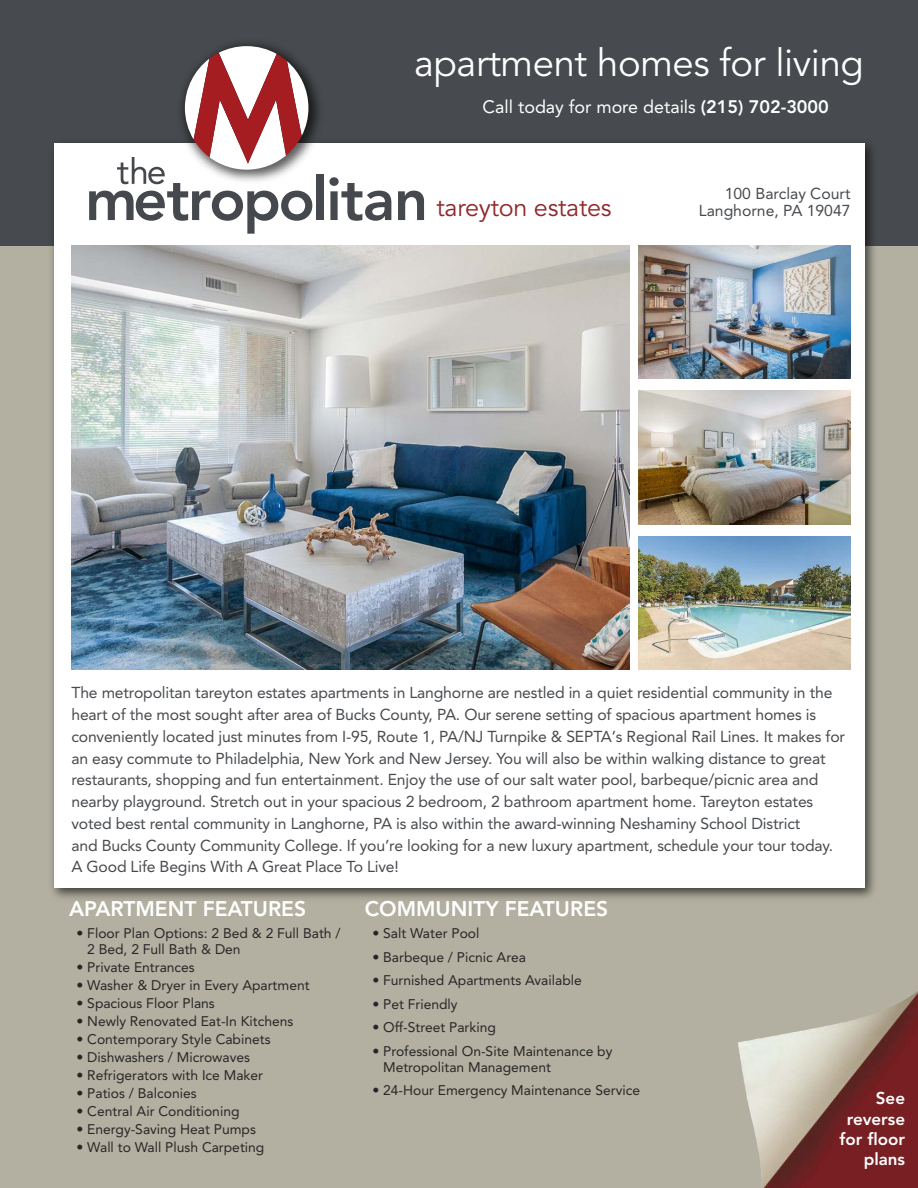
<style>
.page{position:relative;width:918px;height:1188px;background:#fff}
.page>*{position:absolute;margin:0;border:0;box-sizing:border-box;transform-origin:0 0}
.t1{font:38.25px "Avenir";letter-spacing:-.01em;color:#fff}
.t2{font:25.2px "Avenir";letter-spacing:-.01em;color:#902629}
.t3{font:800 21px "Avenir";color:#fff}
.t4{font:18px "Avenir";color:#fff}
.t5{font:800 16.95px/20.4px "Avenir";color:#fff;text-align:right}
.t6{font:15.75px/21.8px "Avenir";letter-spacing:-.01em;color:#474a4e;text-align:right}
.t7{font:13.8px/16px "Avenir";color:#272627}
.s1{font-weight:800}
</style>
<div class="page">
<div style="left:0;top:243px;width:918px;height:945px;background:#b3b0a1"></div>
<div style="left:0;top:0;width:918px;height:245px;background:#474a4e"></div>
<img style="left:45px;top:143px;width:836px;height:756px">
<div style="left:54px;top:143px;width:810px;height:745px;background:#fff"></div>
<img style="left:71px;top:245px;width:558px;height:425px">
<img style="left:638px;top:245px;width:212px;height:134px">
<img style="left:638px;top:391px;width:212px;height:133px">
<img style="left:638px;top:536px;width:212px;height:134px">
<img style="left:231px;top:44px;width:93px;height:152px">
<div style="left:317px;top:175px;width:7px;height:45px;background:#45484c"></div>
<svg style="left:329px;top:177px;width:62px;height:44px"></svg>
<svg style="left:398px;top:191px;width:26px;height:29px"></svg>
<svg style="left:89px;top:46px;width:223px;height:188px"></svg>
<img style="left:738px;top:991px;width:180px;height:197px">
<h1 class="t1" style="left:414px;top:47px;width:451px">apartment homes for living</h1>
<p class="t4" style="left:483px;top:99px;width:348px">Call today for more details <span class="s1">(215) 702-3000</span></p>
<h2 class="t2" style="left:436px;top:197px;width:177px">tareyton estates</h2>
<p class="t6" style="left:699px;top:186px;width:153px;line-height:17.4px">100 Barclay Court<br>Langhorne, PA 19047</p>
<p class="t6" style="left:71px;top:683px;width:775px;text-align:left">The metropolitan tareyton estates apartments in Langhorne are nestled in a quiet residential community in the heart of the most sought after area of Bucks County, PA. Our serene setting of spacious apartment homes is conveniently located just minutes from I-95, Route 1, PA/NJ Turnpike &amp; SEPTA’s Regional Rail Lines. It makes for an easy commute to Philadelphia, New York and New Jersey. You will also be within walking distance to great restaurants, shopping and fun entertainment. Enjoy the use of our salt water pool, barbeque/picnic area and nearby playground. Stretch out in your spacious 2 bedroom, 2 bathroom apartment home. Tareyton estates voted best rental community in Langhorne, PA is also within the award-winning Neshaminy School District<br>and Bucks County Community College. If you’re looking for a new luxury apartment, schedule your tour today.<br>A Good Life Begins With A Great Place To Live!</p>
<h3 class="t3" style="left:69px;top:900px;width:239px">APARTMENT FEATURES</h3>
<p class="t7" style="left:87px;top:927px;width:255px;text-indent:-11px">• Floor Plan Options: 2 Bed &amp; 2 Full Bath /<br>2 Bed, 2 Full Bath &amp; Den</p>
<p class="t7" style="left:77px;top:961px;width:120px">• Private Entrances</p>
<p class="t7" style="left:77px;top:979px;width:235px">• Washer &amp; Dryer in Every Apartment</p>
<p class="t7" style="left:77px;top:997px;width:140px">• Spacious Floor Plans</p>
<p class="t7" style="left:77px;top:1015px;width:218px">• Newly Renovated Eat-In Kitchens</p>
<p class="t7" style="left:77px;top:1033px;width:196px">• Contemporary Style Cabinets</p>
<p class="t7" style="left:77px;top:1051px;width:175px">• Dishwashers / Microwaves</p>
<p class="t7" style="left:77px;top:1069px;width:188px">• Refrigerators with Ice Maker</p>
<p class="t7" style="left:77px;top:1087px;width:122px">• Patios / Balconies</p>
<p class="t7" style="left:77px;top:1105px;width:165px">• Central Air Conditioning</p>
<p class="t7" style="left:77px;top:1123px;width:181px">• Energy-Saving Heat Pumps</p>
<p class="t7" style="left:77px;top:1141px;width:189px">• Wall to Wall Plush Carpeting</p>
<h3 class="t3" style="left:365px;top:900px;width:245px">COMMUNITY FEATURES</h3>
<p class="t7" style="left:372px;top:927px;width:109px">• Salt Water Pool</p>
<p class="t7" style="left:372px;top:950px;width:155px">• Barbeque / Picnic Area</p>
<p class="t7" style="left:372px;top:974px;width:211px">• Furnished Apartments Available</p>
<p class="t7" style="left:372px;top:997px;width:87px">• Pet Friendly</p>
<p class="t7" style="left:372px;top:1021px;width:125px">• Off-Street Parking</p>
<p class="t7" style="left:383px;top:1044px;width:231px;text-indent:-11px">• Professional On-Site Maintenance by<br>Metropolitan Management</p>
<p class="t7" style="left:372px;top:1084px;width:269px">• 24-Hour Emergency Maintenance Service</p>
<p class="t5" style="left:840px;top:1089px;width:67px">See reverse for floor plans</p>
</div>
